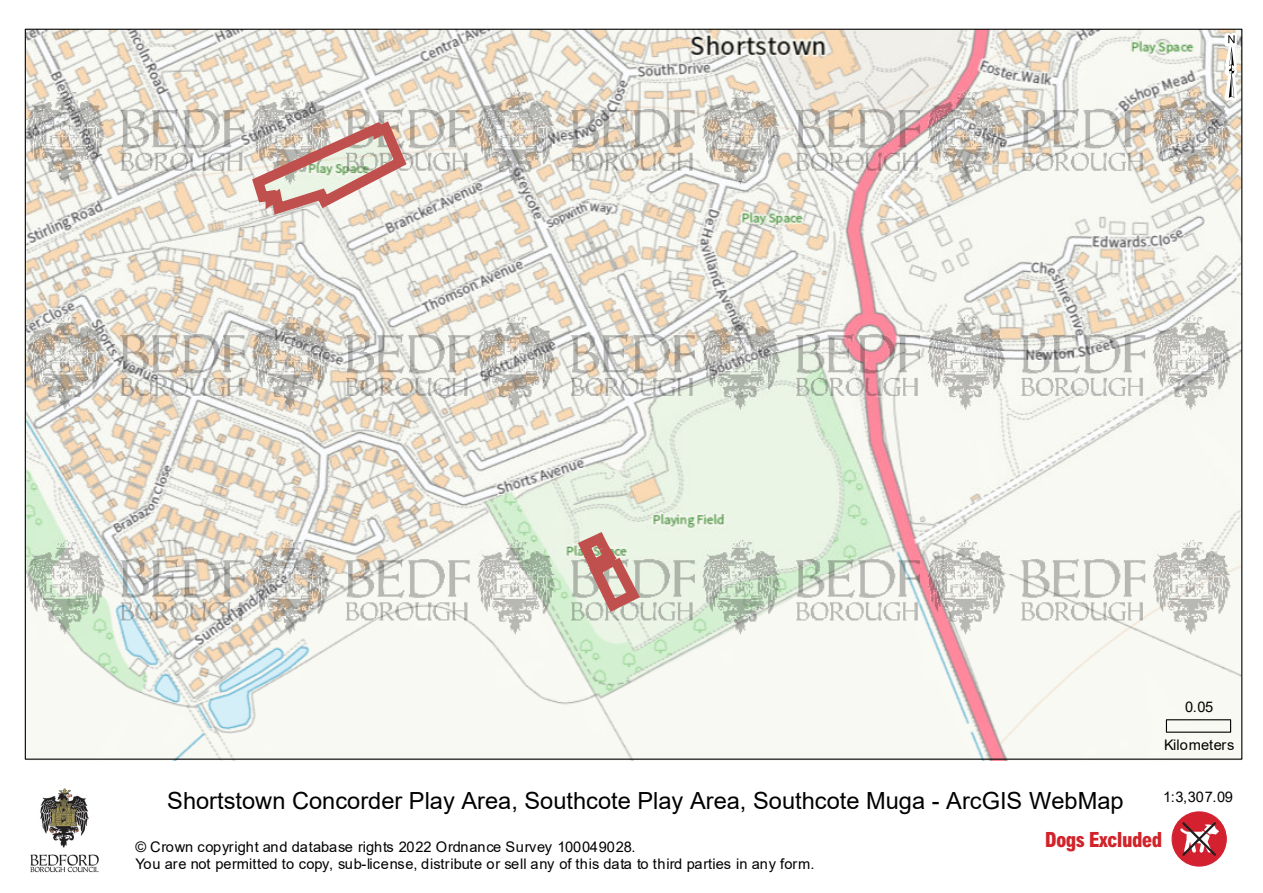
<style>
.page{position:relative;width:1263px;height:893px;background:#fff}
.page>*{position:absolute;margin:0;border:0;box-sizing:border-box;transform-origin:0 0}
.t1{font:88.8px "ESRI North";color:#000}
.t2{font:23.55px "Arial";color:#000}
.t3{font:800 condensed 21px "Arial";letter-spacing:-.03em;color:#d1232a}
.t4{font:14.55px/16.8px "Arial";letter-spacing:.01em;color:#000}
</style>
<div class="page">
<img style="left:27px;top:31px;width:1213px;height:727px">
<svg style="left:246px;top:113px;width:167px;height:108px"></svg>
<svg style="left:571px;top:523px;width:76px;height:96px"></svg>
<svg style="left:1172px;top:28px;width:71px;height:316px"></svg>
<img style="left:30px;top:788px;width:69px;height:85px">
<div style="left:1166px;top:719px;width:65px;height:14px;border:1px solid #000"></div>
<div style="left:1172px;top:812px;width:54px;height:54px;background:#d32130;border-radius:50%"></div>
<div style="left:1171px;top:811px;width:56px;height:56px;border:1px solid #d32130;border-radius:50%"></div>
<svg style="left:1180px;top:820px;width:39px;height:38px"></svg>
<p class="t1" style="left:1228px;top:15px;width:8px">³</p>
<p class="t4" style="left:1185px;top:698px;width:30px">0.05</p>
<p class="t4" style="left:1164px;top:736px;width:72px">Kilometers</p>
<p class="t4" style="left:1163px;top:788px;width:71px">1:3,307.09</p>
<p class="t2" style="left:167px;top:785px;width:958px">Shortstown Concorder Play Area, Southcote Play Area, Southcote Muga - ArcGIS WebMap</p>
<p class="t4" style="left:136px;top:839px;width:680px">© Crown copyright and database rights 2022 Ordnance Survey 100049028.<br>You are not permitted to copy, sub-license, distribute or sell any of this data to third parties in any form.</p>
<p class="t3" style="left:1045px;top:827px;width:119px">Dogs Excluded</p>
</div>
